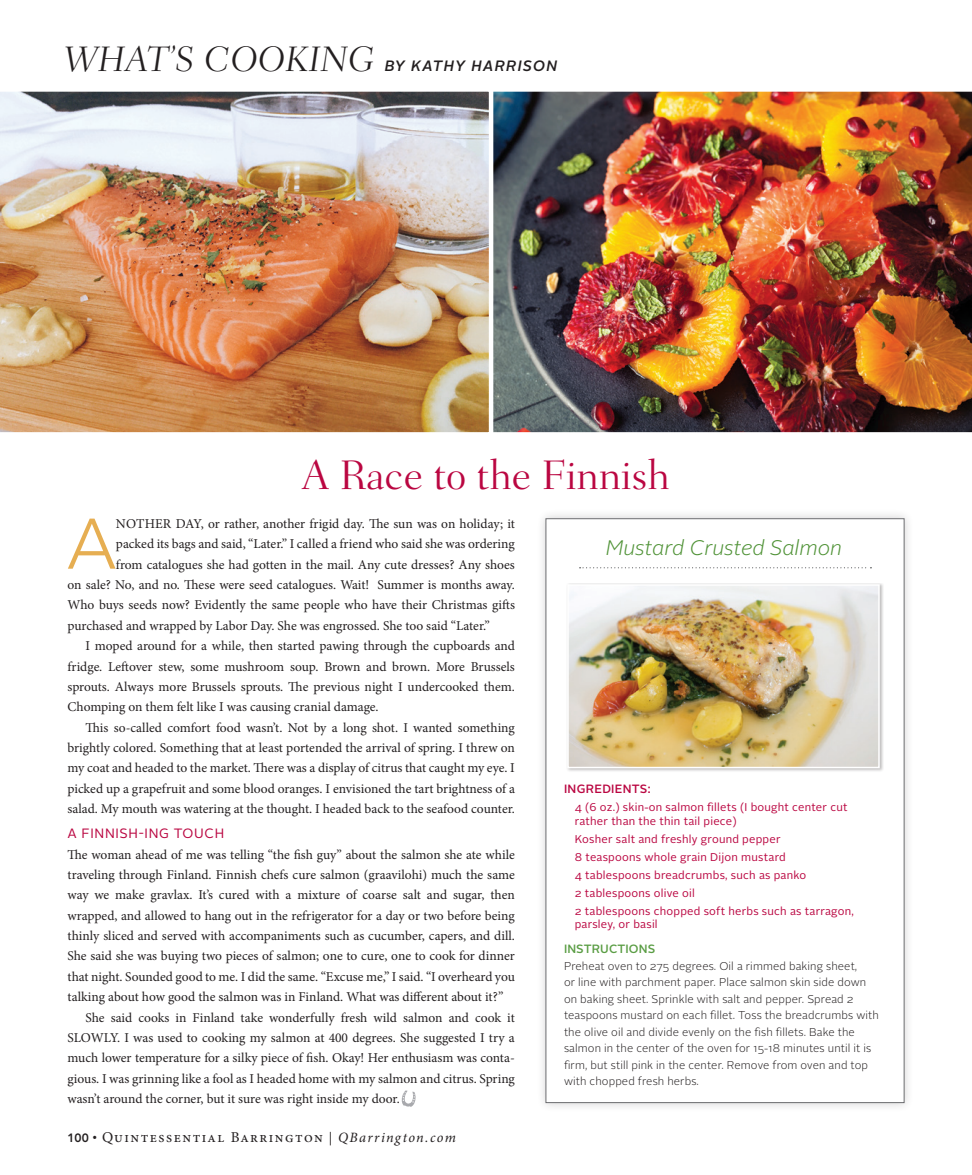
<style>
.page{position:relative;width:972px;height:1175px;background:#fff}
.page>*{position:absolute;margin:0;border:0;box-sizing:border-box;transform-origin:0 0}
.t1{font:300 70.65px "Avenir LT Std";color:#e6ae52}
.t2{font:300 42px "Fairfield LT Std";letter-spacing:-.01em;color:#ba0641}
.t3{font:italic 300 36px "Fairfield LT Std";color:#231f20}
.t4{font:italic 300 21px "Alright Sans";color:#4f9236}
.t5{font:15px "Minion Pro";letter-spacing:.1em;color:#231f20}
.t6{font:italic 500 15px "Alright Sans";letter-spacing:.08em;color:#231f20}
.t7{font:13.5px "Minion Pro";letter-spacing:-.005em;color:#231f20}
.t8{font:13.5px "Alright Sans";letter-spacing:.05em;color:#ba0641}
.t9{font:500 12px "Alright Sans";letter-spacing:.025em;color:#ba0641}
.t10{font:500 12px "Alright Sans";letter-spacing:.01em;color:#5a9d44}
.t11{font:300 11.25px/16.5px "Alright Sans";letter-spacing:.01em;color:#231f20}
.t12{font:11.25px/18px "Alright Sans";letter-spacing:.02em;color:#ba0641}
.s1{font-family:"Avenir LT Std";font-weight:800;font-size:12px}
.s2{font-size:12px}
.s3{font-size:13.5px}
.s4{font-style:italic;font-size:14.25px}
</style>
<div class="page">
<svg style="left:402px;top:1090px;width:14px;height:17px"></svg>
<img style="left:496px;top:91px;width:476px;height:342px">
<img style="left:0;top:91px;width:496px;height:342px">
<div style="left:536px;top:508px;width:378px;height:604px;background:#231f20;opacity:.2"></div>
<div style="left:546px;top:518px;width:358px;height:585px;background:#fff;border:1px solid #6c6d70"></div>
<svg style="left:580px;top:567px;width:291px;height:1px"></svg>
<div style="left:566px;top:582px;width:318px;height:190px;background:#231f20;opacity:.3"></div>
<img style="left:567px;top:583px;width:314px;height:186px">
<h3 class="t3" style="left:64px;top:38px;width:313px">WHAT’S COOKING</h3>
<p class="t6" style="left:385px;top:55px;width:174px">BY KATHY HARRISON</p>
<h2 class="t2" style="left:302px;top:451px;width:370px">A Race to the Finnish</h2>
<h1 class="t1" style="left:68px;top:503px;width:50px">A</h1>
<p class="t7" style="left:116px;top:515px;width:400px">NOTHER DAY, or rather, another frigid day. The sun was on holiday; it</p>
<p class="t7" style="left:116px;top:535px;width:400px">packed its bags and said, “Later.” I called a friend who said she was ordering</p>
<p class="t7" style="left:116px;top:555px;width:400px">from catalogues she had gotten in the mail. Any cute dresses? Any shoes</p>
<p class="t7" style="left:67px;top:575px;width:449px">on sale? No, and no. These were seed catalogues. Wait! Summer is months away.</p>
<p class="t7" style="left:67px;top:596px;width:449px">Who buys seeds now? Evidently the same people who have their Christmas gifts</p>
<p class="t7" style="left:67px;top:616px;width:424px">purchased and wrapped by Labor Day. She was engrossed. She too said “Later.”</p>
<p class="t7" style="left:86px;top:637px;width:431px">I moped around for a while, then started pawing through the cupboards and</p>
<p class="t7" style="left:67px;top:657px;width:449px">fridge. Leftover stew, some mushroom soup. Brown and brown. More Brussels</p>
<p class="t7" style="left:67px;top:677px;width:449px">sprouts. Always more Brussels sprouts. The previous night I undercooked them.</p>
<p class="t7" style="left:67px;top:698px;width:313px">Chomping on them felt like I was causing cranial damage.</p>
<p class="t7" style="left:86px;top:718px;width:431px">This so-called comfort food wasn’t. Not by a long shot. I wanted something</p>
<p class="t7" style="left:67px;top:738px;width:449px">brightly colored. Something that at least portended the arrival of spring. I threw on</p>
<p class="t7" style="left:67px;top:759px;width:449px">my coat and headed to the market. There was a display of citrus that caught my eye. I</p>
<p class="t7" style="left:67px;top:779px;width:449px">picked up a grapefruit and some blood oranges. I envisioned the tart brightness of a</p>
<p class="t7" style="left:67px;top:800px;width:449px">salad. My mouth was watering at the thought. I headed back to the seafood counter.</p>
<p class="t8" style="left:67px;top:824px;width:158px">A FINNISH-ING TOUCH</p>
<p class="t7" style="left:67px;top:845px;width:449px">The woman ahead of me was telling “the fish guy” about the salmon she ate while</p>
<p class="t7" style="left:67px;top:865px;width:449px">traveling through Finland. Finnish chefs cure salmon (graavilohi) much the same</p>
<p class="t7" style="left:67px;top:886px;width:449px">way we make gravlax. It’s cured with a mixture of coarse salt and sugar, then</p>
<p class="t7" style="left:67px;top:906px;width:449px">wrapped, and allowed to hang out in the refrigerator for a day or two before being</p>
<p class="t7" style="left:67px;top:926px;width:449px">thinly sliced and served with accompaniments such as cucumber, capers, and dill.</p>
<p class="t7" style="left:67px;top:947px;width:449px">She said she was buying two pieces of salmon; one to cure, one to cook for dinner</p>
<p class="t7" style="left:67px;top:967px;width:449px">that night. Sounded good to me. I did the same. “Excuse me,” I said. “I overheard you</p>
<p class="t7" style="left:67px;top:987px;width:437px">talking about how good the salmon was in Finland. What was different about it?”</p>
<p class="t7" style="left:86px;top:1008px;width:431px">She said cooks in Finland take wonderfully fresh wild salmon and cook it</p>
<p class="t7" style="left:67px;top:1028px;width:449px">SLOWLY. I was used to cooking my salmon at 400 degrees. She suggested I try a</p>
<p class="t7" style="left:67px;top:1049px;width:449px">much lower temperature for a silky piece of fish. Okay! Her enthusiasm was conta-</p>
<p class="t7" style="left:67px;top:1069px;width:449px">gious. I was grinning like a fool as I headed home with my salmon and citrus. Spring</p>
<p class="t7" style="left:67px;top:1089px;width:334px">wasn’t around the corner, but it sure was right inside my door.</p>
<p class="t5" style="left:68px;top:1126px;width:390px"><span class="s1">100</span> <span class="s2">•</span> Quintessential Barrington <span class="s3">|</span> <span class="s4">QBarrington.com</span></p>
<h3 class="t4" style="left:606px;top:533px;width:238px">Mustard Crusted Salmon</h3>
<p class="t9" style="left:564px;top:780px;width:88px">INGREDIENTS:</p>
<p class="t12" style="left:575px;top:800px;width:274px;line-height:13.5px">4 (6 oz.) skin-on salmon fillets (I bought center cut rather than the thin tail piece)</p>
<p class="t12" style="left:575px;top:830px;width:281px">Kosher salt and freshly ground pepper<br>8 teaspoons whole grain Dijon mustard<br>4 tablespoons breadcrumbs, such as panko<br>2 tablespoons olive oil<br>2 tablespoons chopped soft herbs such as tarragon,</p>
<p class="t12" style="left:575px;top:915px;width:84px">parsley, or basil</p>
<p class="t10" style="left:564px;top:940px;width:93px">INSTRUCTIONS</p>
<p class="t11" style="left:564px;top:957px;width:316px">Preheat oven to 275 degrees. Oil a rimmed baking sheet,<br>or line with parchment paper. Place salmon skin side down on baking sheet. Sprinkle with salt and pepper. Spread 2 teaspoons mustard on each fillet. Toss the breadcrumbs with the olive oil and divide evenly on the fish fillets. Bake the salmon in the center of the oven for 15-18 minutes until it is firm, but still pink in the center. Remove from oven and top with chopped fresh herbs.</p>
</div>
